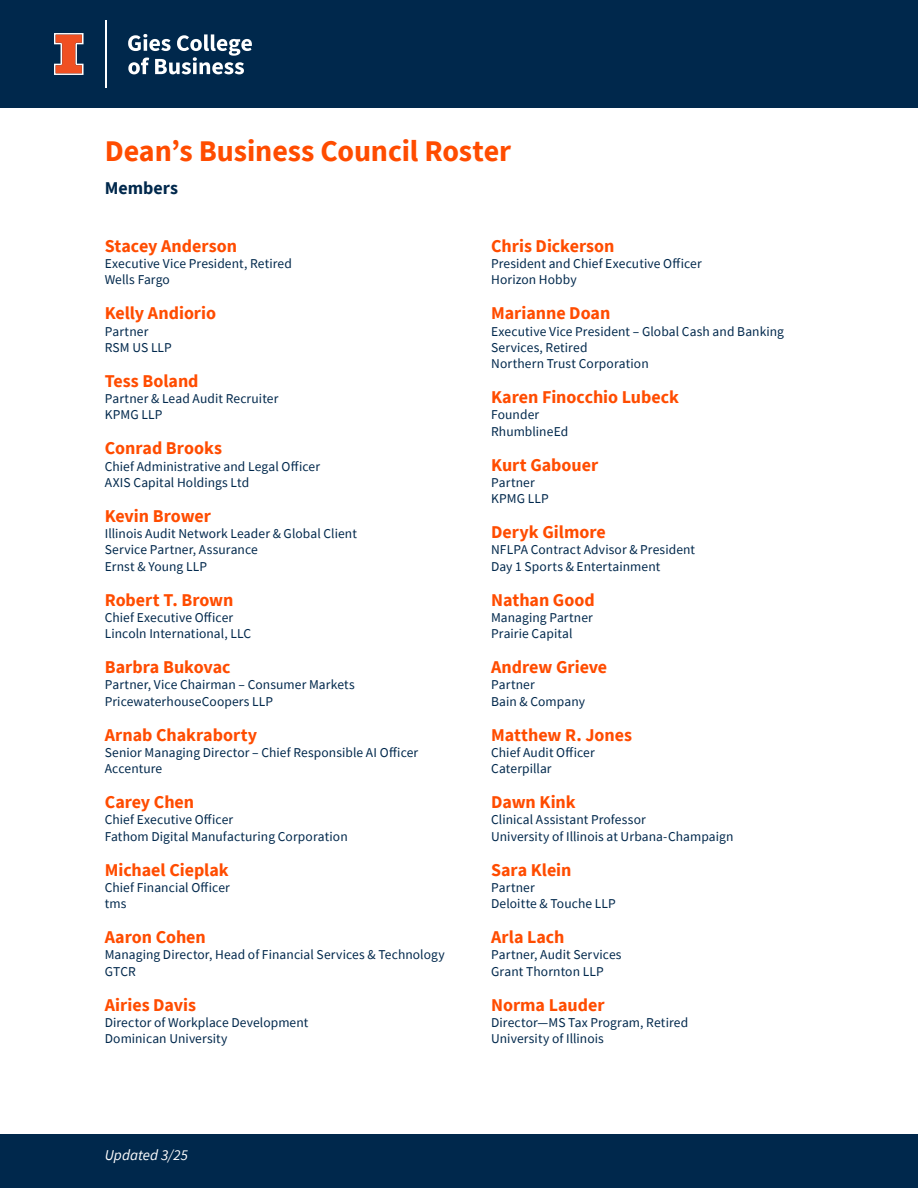
<style>
.page{position:relative;width:918px;height:1188px;background:#fff}
.page>*{position:absolute;margin:0;border:0;box-sizing:border-box;transform-origin:0 0}
.t1{font:700 30px "Source Sans Pro";letter-spacing:-.005em;color:#ff4c00}
.t2{font:700 18px "Source Sans Pro";color:#ff4c00}
.t3{font:700 18px "Source Sans Pro";color:#00284c}
.t4{font:italic 15px "Source Sans Pro";color:#fff}
.t5{font:13.5px/16.2px "Source Sans Pro";letter-spacing:.005em;color:#00284c}
</style>
<div class="page">
<div style="left:0;top:1134px;width:918px;height:54px;background:#00284c"></div>
<div style="left:0;top:0;width:918px;height:108px;background:#00284c"></div>
<svg style="left:128px;top:34px;width:124px;height:40px"></svg>
<svg style="left:54px;top:33px;width:30px;height:42px"></svg>
<hr style="left:105px;top:20px;width:1px;height:68px;background:#fff">
<p class="t1" style="left:105px;top:130px;width:408px">Dean’s Business Council Roster</p>
<p class="t3" style="left:105px;top:176px;width:75px">Members</p>
<p class="t2" style="left:105px;top:234px;width:134px">Stacey Anderson</p>
<p class="t5" style="left:105px;top:256px;width:189px">Executive Vice President, Retired</p>
<p class="t5" style="left:105px;top:272px;width:67px">Wells Fargo</p>
<p class="t2" style="left:105px;top:301px;width:113px">Kelly Andiorio</p>
<p class="t5" style="left:105px;top:323px;width:45px">Partner</p>
<p class="t5" style="left:105px;top:339px;width:69px">RSM US LLP</p>
<p class="t2" style="left:105px;top:369px;width:95px">Tess Boland</p>
<p class="t5" style="left:105px;top:391px;width:175px">Partner &amp; Lead Audit Recruiter</p>
<p class="t5" style="left:105px;top:407px;width:59px">KPMG LLP</p>
<p class="t2" style="left:105px;top:436px;width:119px">Conrad Brooks</p>
<p class="t5" style="left:105px;top:458px;width:217px">Chief Administrative and Legal Officer</p>
<p class="t5" style="left:105px;top:474px;width:146px">AXIS Capital Holdings Ltd</p>
<p class="t2" style="left:105px;top:504px;width:108px">Kevin Brower</p>
<p class="t5" style="left:105px;top:526px;width:254px">Illinois Audit Network Leader &amp; Global Client</p>
<p class="t5" style="left:105px;top:542px;width:155px">Service Partner, Assurance</p>
<p class="t5" style="left:105px;top:558px;width:104px">Ernst &amp; Young LLP</p>
<p class="t2" style="left:105px;top:588px;width:130px">Robert T. Brown</p>
<p class="t5" style="left:105px;top:609px;width:148px">Chief Executive Officer<br>Lincoln International, LLC</p>
<p class="t2" style="left:105px;top:655px;width:127px">Barbra Bukovac</p>
<p class="t5" style="left:105px;top:677px;width:252px">Partner, Vice Chairman – Consumer Markets</p>
<p class="t5" style="left:105px;top:693px;width:170px">PricewaterhouseCoopers LLP</p>
<p class="t2" style="left:105px;top:723px;width:154px">Arnab Chakraborty</p>
<p class="t5" style="left:105px;top:744px;width:315px">Senior Managing Director – Chief Responsible AI Officer</p>
<p class="t5" style="left:105px;top:760px;width:59px">Accenture</p>
<p class="t2" style="left:105px;top:790px;width:91px">Carey Chen</p>
<p class="t5" style="left:105px;top:812px;width:130px">Chief Executive Officer</p>
<p class="t5" style="left:105px;top:828px;width:244px">Fathom Digital Manufacturing Corporation</p>
<p class="t2" style="left:105px;top:858px;width:126px">Michael Cieplak</p>
<p class="t5" style="left:105px;top:879px;width:127px">Chief Financial Officer</p>
<p class="t5" style="left:105px;top:895px;width:23px">tms</p>
<p class="t2" style="left:105px;top:925px;width:103px">Aaron Cohen</p>
<p class="t5" style="left:105px;top:947px;width:342px">Managing Director, Head of Financial Services &amp; Technology</p>
<p class="t5" style="left:105px;top:963px;width:33px">GTCR</p>
<p class="t2" style="left:105px;top:993px;width:93px">Airies Davis</p>
<p class="t5" style="left:105px;top:1014px;width:205px">Director of Workplace Development</p>
<p class="t5" style="left:105px;top:1030px;width:124px">Dominican University</p>
<p class="t4" style="left:105px;top:1146px;width:85px">Updated 3/25</p>
<p class="t2" style="left:491px;top:234px;width:125px">Chris Dickerson</p>
<p class="t5" style="left:491px;top:256px;width:212px">President and Chief Executive Officer<br>Horizon Hobby</p>
<p class="t2" style="left:491px;top:301px;width:121px">Marianne Doan</p>
<p class="t5" style="left:491px;top:323px;width:294px">Executive Vice President – Global Cash and Banking</p>
<p class="t5" style="left:491px;top:339px;width:98px">Services, Retired</p>
<p class="t5" style="left:491px;top:355px;width:159px">Northern Trust Corporation</p>
<p class="t2" style="left:491px;top:385px;width:189px">Karen Finocchio Lubeck</p>
<p class="t5" style="left:491px;top:407px;width:50px">Founder</p>
<p class="t5" style="left:491px;top:423px;width:79px">RhumblineEd</p>
<p class="t2" style="left:491px;top:453px;width:109px">Kurt Gabouer</p>
<p class="t5" style="left:491px;top:474px;width:59px">Partner<br>KPMG LLP</p>
<p class="t2" style="left:491px;top:520px;width:116px">Deryk Gilmore</p>
<p class="t5" style="left:491px;top:542px;width:206px">NFLPA Contract Advisor &amp; President</p>
<p class="t5" style="left:491px;top:558px;width:171px">Day 1 Sports &amp; Entertainment</p>
<p class="t2" style="left:491px;top:588px;width:105px">Nathan Good</p>
<p class="t5" style="left:491px;top:609px;width:103px">Managing Partner</p>
<p class="t5" style="left:491px;top:625px;width:83px">Prairie Capital</p>
<p class="t2" style="left:491px;top:655px;width:118px">Andrew Grieve</p>
<p class="t5" style="left:491px;top:677px;width:45px">Partner</p>
<p class="t5" style="left:491px;top:693px;width:95px">Bain &amp; Company</p>
<p class="t2" style="left:491px;top:723px;width:142px">Matthew R. Jones</p>
<p class="t5" style="left:491px;top:744px;width:105px">Chief Audit Officer<br>Caterpillar</p>
<p class="t2" style="left:491px;top:790px;width:86px">Dawn Kink</p>
<p class="t5" style="left:491px;top:812px;width:156px">Clinical Assistant Professor</p>
<p class="t5" style="left:491px;top:828px;width:244px">University of Illinois at Urbana-Champaign</p>
<p class="t2" style="left:491px;top:858px;width:82px">Sara Klein</p>
<p class="t5" style="left:491px;top:879px;width:45px">Partner</p>
<p class="t5" style="left:491px;top:895px;width:126px">Deloitte &amp; Touche LLP</p>
<p class="t2" style="left:491px;top:925px;width:75px">Arla Lach</p>
<p class="t5" style="left:491px;top:947px;width:132px">Partner, Audit Services</p>
<p class="t5" style="left:491px;top:963px;width:114px">Grant Thornton LLP</p>
<p class="t2" style="left:491px;top:993px;width:115px">Norma Lauder</p>
<p class="t5" style="left:491px;top:1014px;width:199px">Director—MS Tax Program, Retired<br>University of Illinois</p>
</div>
